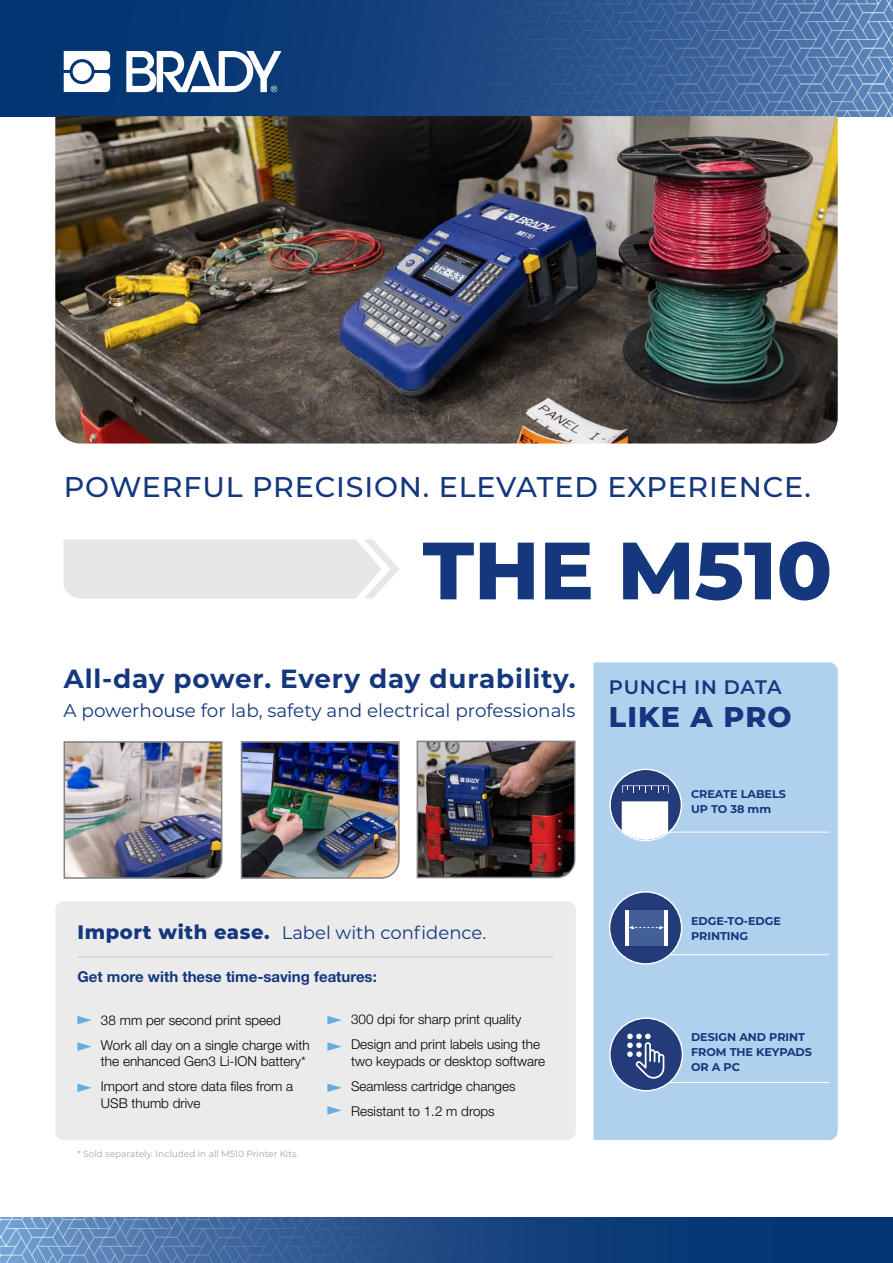
<style>
.page{position:relative;width:893px;height:1263px;background:#fff}
.page>*{position:absolute;margin:0;border:0;box-sizing:border-box;transform-origin:0 0}
.t1{font:800 81px "Montserrat";color:#14377d}
.t2{font:500 28.5px "Montserrat";letter-spacing:.03em;color:#14377d}
.t3{font:800 28.5px "Montserrat";letter-spacing:.04em;color:#14377d}
.t4{font:700 26.25px "Montserrat";letter-spacing:.03em;color:#14377d}
.t5{font:800 19.5px "Montserrat";letter-spacing:.03em;color:#14377d}
.t6{font:600 19.5px "Montserrat";letter-spacing:.035em;color:#14377d}
.t7{font:18.45px "Montserrat";color:#14377d}
.t8{font:18px "Montserrat";color:#14377d}
.t9{font:700 15px "Helvetica Neue LT Pro";color:#14377d}
.t10{font:300 13.5px/25px "Helvetica Neue LT Pro";color:#000}
.t11{font:700 11.25px/15px "Montserrat";letter-spacing:-.005em;color:#14377d}
.t12{font:9px "Montserrat";color:#9da5ab}
</style>
<div class="page">
<svg style="left:0;top:0;width:893px;height:116px;background:#30588f"></svg>
<svg style="left:0;top:1217px;width:893px;height:46px;background:#2b568e"></svg>
<img style="left:240px;top:741px;width:160px;height:138px">
<img style="left:416px;top:740px;width:160px;height:139px">
<img style="left:63px;top:741px;width:160px;height:138px">
<div style="left:55px;top:901px;width:521px;height:239px;background:#ebebec;border-radius:9px"></div>
<div style="left:593px;top:662px;width:245px;height:478px;background:#afd1ee"></div>
<hr style="left:78px;top:956px;width:476px;height:2px;background:#d1d3d4">
<svg style="left:77px;top:1016px;width:15px;height:8px"></svg>
<svg style="left:77px;top:1042px;width:15px;height:9px"></svg>
<svg style="left:77px;top:1083px;width:15px;height:9px"></svg>
<svg style="left:327px;top:1016px;width:15px;height:8px"></svg>
<svg style="left:327px;top:1042px;width:15px;height:9px"></svg>
<svg style="left:327px;top:1083px;width:15px;height:9px"></svg>
<svg style="left:327px;top:1106px;width:15px;height:9px"></svg>
<img style="left:55px;top:116px;width:783px;height:327px">
<svg style="left:64px;top:539px;width:335px;height:60px;background:#e7e8e9"></svg>
<hr style="left:639px;top:832px;width:190px;height:1px;background:#fff">
<hr style="left:639px;top:954px;width:190px;height:1px;background:#fff">
<hr style="left:639px;top:1082px;width:190px;height:1px;background:#fff">
<svg style="left:609px;top:891px;width:73px;height:73px;background:#6279a8"></svg>
<div style="left:610px;top:1018px;width:72px;height:73px;background:#243b7a;border-radius:50%"></div>
<div style="left:609px;top:1017px;width:74px;height:74px;border:1px solid #fff;border-radius:50%"></div>
<svg style="left:627px;top:1033px;width:37px;height:46px"></svg>
<div style="left:610px;top:769px;width:71px;height:72px;background:#243b7a;border-radius:50%"></div>
<div style="left:609px;top:769px;width:73px;height:72px;border:1px solid #fff;border-radius:50%"></div>
<svg style="left:622px;top:785px;width:47px;height:8px"></svg>
<svg style="left:622px;top:801px;width:46px;height:39px;background:#f8fafc"></svg>
<h2 class="t2" style="left:64px;top:467px;width:749px">POWERFUL PRECISION. ELEVATED EXPERIENCE.</h2>
<h1 class="t1" style="left:423px;top:511px;width:411px">THE M510</h1>
<h3 class="t4" style="left:64px;top:659px;width:513px">All-day power. Every day durability.</h3>
<h3 class="t7" style="left:64px;top:698px;width:513px">A powerhouse for lab, safety and electrical professionals</h3>
<h3 class="t6" style="left:609px;top:673px;width:174px">PUNCH IN DATA</h3>
<h2 class="t3" style="left:609px;top:696px;width:184px">LIKE A PRO</h2>
<p class="t11" style="left:691px;top:786px;width:96px">CREATE LABELS<br>UP TO 38 mm</p>
<h3 class="t5" style="left:78px;top:918px;width:194px">Import with ease.</h3>
<p class="t9" style="left:77px;top:967px;width:301px">Get more with these time-saving features:</p>
<p class="t10" style="left:101px;top:1007px;width:210px">38 mm per second print speed<br>Work all day on a single charge with</p>
<p class="t10" style="left:101px;top:1048px;width:206px">the enhanced Gen3 Li-ION battery*<br>Import and store data files from a</p>
<p class="t10" style="left:101px;top:1090px;width:101px">USB thumb drive</p>
<h3 class="t8" style="left:282px;top:920px;width:206px">Label with confidence.</h3>
<p class="t10" style="left:351px;top:1007px;width:191px">300 dpi for sharp print quality<br>Design and print labels using the</p>
<p class="t10" style="left:351px;top:1048px;width:196px">two keypads or desktop software<br>Seamless cartridge changes<br>Resistant to 1.2 m drops</p>
<p class="t12" style="left:77px;top:1148px;width:222px">* Sold separately. Included in all M510 Printer Kits.</p>
<p class="t11" style="left:691px;top:913px;width:91px">EDGE-TO-EDGE<br>PRINTING</p>
<p class="t11" style="left:691px;top:1029px;width:122px">DESIGN AND PRINT<br>FROM THE KEYPADS<br>OR A PC</p>
</div>
